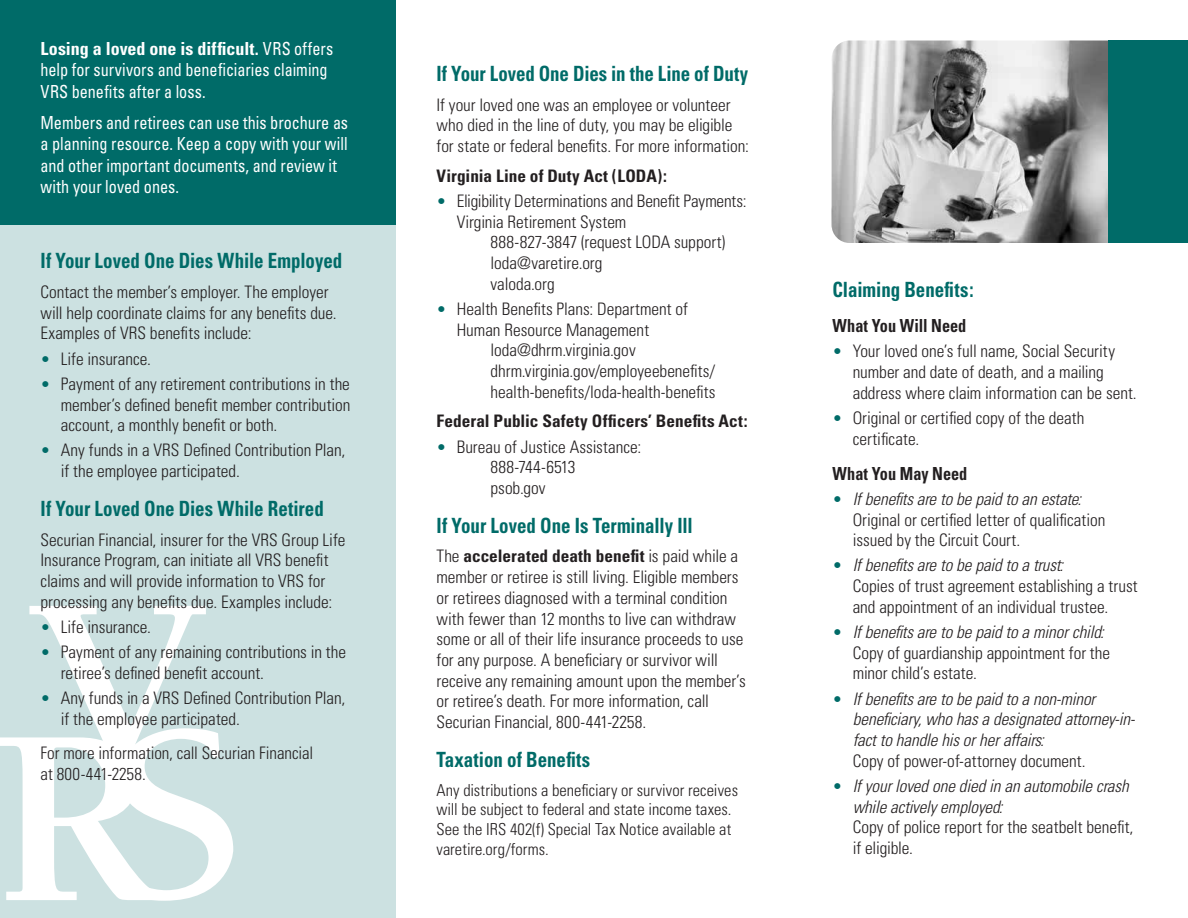
<style>
.page{position:relative;width:1188px;height:918px;background:#fff}
.page>*{position:absolute;margin:0;border:0;box-sizing:border-box;transform-origin:0 0}
.t1{font:700 condensed 21px "Univers";color:#006b68;scale:.9 1}
.t2{font:condensed 18px/21.6px "Univers";color:#fff;scale:.9 1}
.t3{font:700 condensed 18px "Univers";color:#231f20;scale:.9 1}
.t4{font:300 condensed 17.25px/20.7px "Univers";color:#231f20}
.t5{font:italic 300 condensed 17.25px/20.7px "Univers";letter-spacing:-.01em;color:#231f20}
.t6{font:700 condensed 17.25px "Univers";letter-spacing:.005em;color:#231f20}
.t7{font:300 condensed 16.5px/19.8px "Univers";letter-spacing:.005em;color:#231f20}
.s1{font-weight:700}
.s2{font-size:16.5px;color:#006b68}
.s3{font-style:italic}
.s4{font-style:normal;font-size:16.5px;color:#006b68}
</style>
<div class="page">
<div style="left:0;top:0;width:396px;height:918px;background:#cce1e1"></div>
<div style="left:0;top:0;width:396px;height:224px;background:#006b68"></div>
<img style="left:832px;top:40px;width:276px;height:203px">
<svg style="left:0;top:606px;width:233px;height:295px"></svg>
<div style="left:1108px;top:40px;width:80px;height:203px;background:#006b68"></div>
<p class="t2" style="left:40px;top:37px;width:327px"><span class="s1">Losing a loved one is difficult.</span> VRS offers help for survivors and beneficiaries claiming<br>VRS benefits after a loss.</p>
<p class="t2" style="left:41px;top:111px;width:343px">Members and retirees can use this brochure as a planning resource. Keep a copy with your will and other important documents, and review it with your loved ones.</p>
<p class="t1" style="left:40px;top:248px;width:337px">If Your Loved One Dies While Employed</p>
<p class="t4" style="left:40px;top:281px;width:298px">Contact the member’s employer. The employer will help coordinate claims for any benefits due.<br>Examples of VRS benefits include:</p>
<p class="t4" style="left:40px;top:348px;width:112px"><span class="s2">•</span> Life insurance.</p>
<p class="t4" style="left:61px;top:373px;width:291px;text-align:justify;text-indent:-20px"><span class="s2">•</span> Payment of any retirement contributions in the member’s defined benefit member contribution account, a monthly benefit or both.</p>
<p class="t4" style="left:61px;top:440px;width:286px;text-indent:-20px"><span class="s2">•</span> Any funds in a VRS Defined Contribution Plan, if the employee participated.</p>
<p class="t1" style="left:40px;top:495px;width:316px">If Your Loved One Dies While Retired</p>
<p class="t4" style="left:40px;top:529px;width:307px">Securian Financial, insurer for the VRS Group Life Insurance Program, can initiate all VRS benefit claims and will provide information to VRS for processing any benefits due. Examples include:</p>
<p class="t4" style="left:40px;top:616px;width:112px"><span class="s2">•</span> Life insurance.</p>
<p class="t4" style="left:61px;top:641px;width:287px;text-indent:-20px"><span class="s2">•</span> Payment of any remaining contributions in the retiree’s defined benefit account.</p>
<p class="t4" style="left:61px;top:687px;width:286px;text-indent:-20px"><span class="s2">•</span> Any funds in a VRS Defined Contribution Plan, if the employee participated.</p>
<p class="t4" style="left:40px;top:742px;width:274px">For more information, call Securian Financial at 800-441-2258.</p>
<p class="t1" style="left:436px;top:61px;width:348px">If Your Loved One Dies in the Line of Duty</p>
<p class="t4" style="left:436px;top:94px;width:314px">If your loved one was an employee or volunteer who died in the line of duty, you may be eligible for state or federal benefits. For more information:</p>
<p class="t6" style="left:436px;top:165px;width:232px">Virginia Line of Duty Act (LODA):</p>
<p class="t4" style="left:457px;top:190px;width:291px;text-indent:-20px"><span class="s2">•</span> Eligibility Determinations and Benefit Payments:<br>Virginia Retirement System</p>
<p class="t4" style="left:491px;top:232px;width:236px">888-827-3847 (request LODA support) loda@varetire.org<br>valoda.org</p>
<p class="t4" style="left:436px;top:298px;width:253px"><span class="s2">•</span> Health Benefits Plans: Department of</p>
<p class="t4" style="left:457px;top:319px;width:194px">Human Resource Management</p>
<p class="t4" style="left:491px;top:340px;width:147px">loda@dhrm.virginia.gov</p>
<p class="t4" style="left:491px;top:360px;width:226px">dhrm.virginia.gov/employeebenefits/</p>
<p class="t4" style="left:491px;top:381px;width:227px">health-benefits/loda-health-benefits</p>
<p class="t6" style="left:437px;top:411px;width:313px">Federal Public Safety Officers’ Benefits Act:</p>
<p class="t4" style="left:491px;top:436px;width:152px;text-indent:-54px"><span class="s2">•</span> Bureau of Justice Assistance:<br>888-744-6513<br>psob.gov</p>
<p class="t1" style="left:436px;top:512px;width:286px">If Your Loved One Is Terminally Ill</p>
<p class="t4" style="left:436px;top:546px;width:311px">The <span class="s1">accelerated death benefit</span> is paid while a member or retiree is still living. Eligible members or retirees diagnosed with a terminal condition with fewer than 12 months to live can withdraw some or all of their life insurance proceeds to use for any purpose. A beneficiary or survivor will receive any remaining amount upon the member’s or retiree’s death. For more information, call Securian Financial, 800-441-2258.</p>
<p class="t1" style="left:436px;top:746px;width:172px">Taxation of Benefits</p>
<p class="t7" style="left:436px;top:780px;width:303px">Any distributions a beneficiary or survivor receives will be subject to federal and state income taxes.<br>See the IRS 402(f) Special Tax Notice available at varetire.org/forms.</p>
<p class="t1" style="left:832px;top:277px;width:158px">Claiming Benefits:</p>
<p class="t3" style="left:832px;top:315px;width:150px">What You Will Need</p>
<p class="t4" style="left:853px;top:341px;width:286px;text-indent:-20px"><span class="s2">•</span> Your loved one’s full name, Social Security number and date of death, and a mailing address where claim information can be sent.</p>
<p class="t4" style="left:853px;top:407px;width:233px;text-indent:-20px"><span class="s2">•</span> Original or certified copy of the death certificate.</p>
<p class="t3" style="left:832px;top:462px;width:151px">What You May Need</p>
<p class="t4" style="left:853px;top:488px;width:254px;text-indent:-20px"><span class="s2">•</span> <span class="s3">If benefits are to be paid to an estate:<br></span>Original or certified letter of qualification issued by the Circuit Court.</p>
<p class="t4" style="left:853px;top:555px;width:286px;text-indent:-20px"><span class="s2">•</span> <span class="s3">If benefits are to be paid to a trust:<br></span>Copies of trust agreement establishing a trust and appointment of an individual trustee.</p>
<p class="t4" style="left:853px;top:621px;width:259px;text-indent:-20px"><span class="s2">•</span> <span class="s3">If benefits are to be paid to a minor child:<br></span>Copy of guardianship appointment for the minor child’s estate.</p>
<p class="t5" style="left:853px;top:688px;width:284px;text-indent:-20px"><span class="s4">•</span> If benefits are to be paid to a non-minor beneficiary, who has a designated attorney-in&shy;fact to handle his or her affairs:</p>
<p class="t4" style="left:853px;top:750px;width:234px">Copy of power-of-attorney document.</p>
<p class="t5" style="left:853px;top:775px;width:277px;text-indent:-20px"><span class="s4">•</span> If your loved one died in an automobile crash while actively employed:</p>
<p class="t4" style="left:853px;top:817px;width:282px">Copy of police report for the seatbelt benefit, if eligible.</p>
</div>
